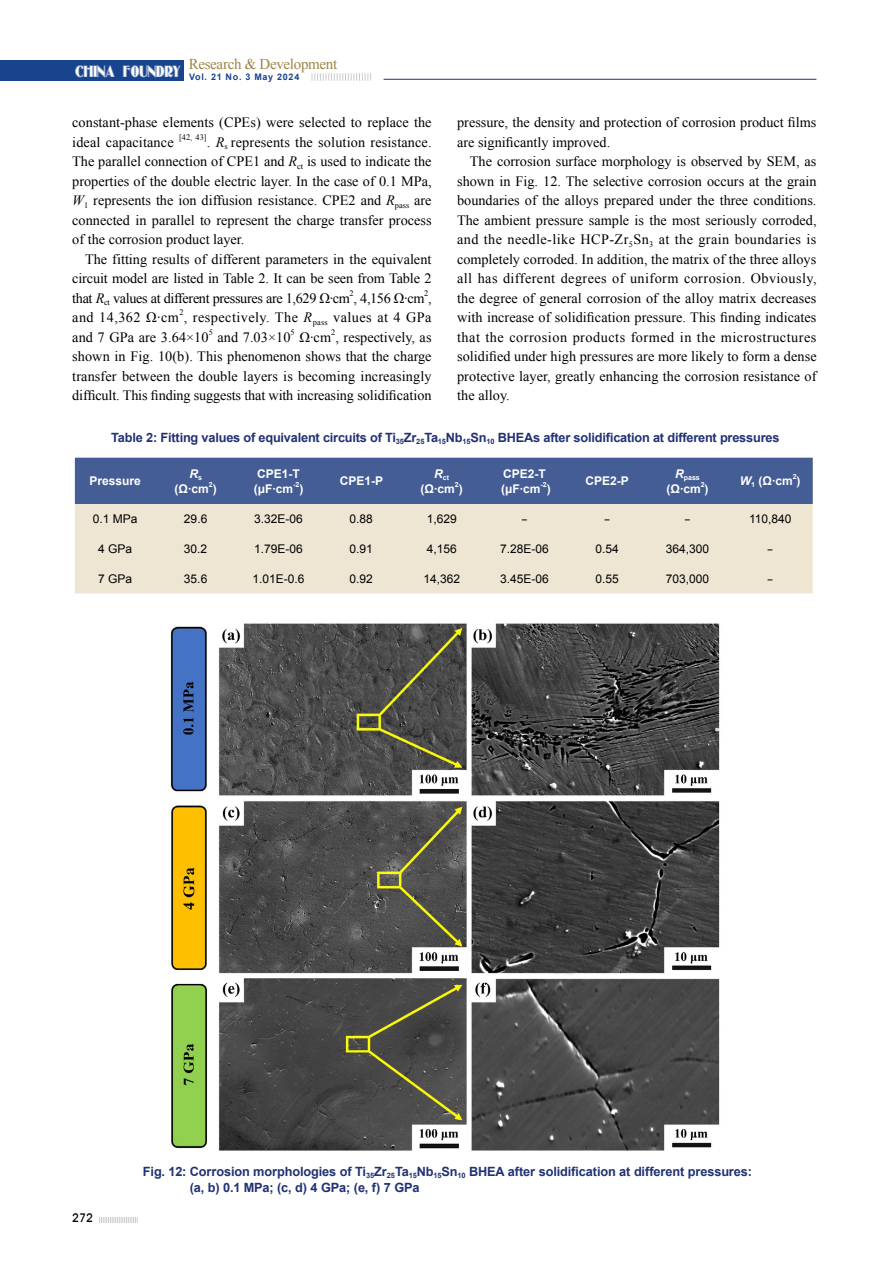
<style>
.page{position:relative;width:893px;height:1263px;background:#fff}
.page>*{position:absolute;margin:0;border:0;box-sizing:border-box;transform-origin:0 0}
.t1{font:15px "Times New Roman";letter-spacing:-.02em;color:#9d8447}
.t2{font:14.25px/19.5px "Times New Roman";color:#000;text-align:justify}
.t3{font:14.25px "Times New Roman";letter-spacing:.03em;color:#000}
.t4{font:700 12.75px/16.4px "Arial";letter-spacing:-.015em;color:#213174}
.t5{font:12px "Arial";color:#000}
.t6{font:700 12px/15px "Arial";color:#fff}
.t7{font:12px "Arial";color:#000;scale:1.5 1}
.t8{font:500 12px "Avant Garde IT Cby BT";color:#000}
.t9{font:700 9px "Arial";letter-spacing:.08em;color:#18448e}
.t10{font:8.25px "Times New Roman";color:#000}
.t11{font:700 7.05px "Arial";color:#fff}
.s1{font-style:italic}
</style>
<div class="page">
<svg style="left:99px;top:1217px;width:39px;height:6px"></svg>
<div style="left:0;top:60px;width:184px;height:21px;background:#18448e"></div>
<svg style="left:312px;top:73px;width:59px;height:8px"></svg>
<hr style="left:384px;top:79px;width:432px;height:1px;background:#213174">
<div style="left:75px;top:458px;width:738px;height:46px;background:#455d95"></div>
<div style="left:75px;top:504px;width:738px;height:89px;background:#eee6d3"></div>
<img style="left:170px;top:623px;width:550px;height:528px">
<p class="t1" style="left:189px;top:54px;width:150px">Research &amp; Development</p>
<p class="t9" style="left:75px;top:70px;width:226px"><sup>CHINA</sup> <sup>FOUNDRY</sup> Vol. 21 No. 3 May 2024</p>
<p class="t2" style="left:72px;top:112px;width:361px">constant-phase elements (CPEs) were selected to replace the ideal capacitance</p>
<p class="t10" style="left:179px;top:132px;width:29px">[42, 43]</p>
<p class="t2" style="left:72px;top:132px;width:361px;text-indent:135px">. <span class="s1">R</span><sub>s</sub> represents the solution resistance.<br>The parallel connection of CPE1 and <span class="s1">R</span><sub>ct</sub> is used to indicate the properties of the double electric layer. In the case of 0.1 MPa, <span class="s1">W</span><sub>1</sub> represents the ion diffusion resistance. CPE2 and <span class="s1">R</span><sub>pass</sub> are connected in parallel to represent the charge transfer process of the corrosion product layer.</p>
<p class="t2" style="left:72px;top:249px;width:361px;text-indent:13px">The fitting results of different parameters in the equivalent circuit model are listed in Table 2. It can be seen from Table 2 that <span class="s1">R</span><sub>ct</sub> values at different pressures are 1,629 Ω·cm , 4,156 Ω·cm ,</p>
<p class="t10" style="left:350px;top:288px;width:6px">2</p>
<p class="t10" style="left:424px;top:288px;width:6px">2</p>
<p class="t3" style="left:72px;top:308px;width:361px">and 14,362 Ω·cm , respectively. The <span class="s1">R</span><sub>pass</sub> values at 4 GPa</p>
<p class="t10" style="left:179px;top:307px;width:6px">2</p>
<p class="t2" style="left:72px;top:327px;width:138px">and 7 GPa are 3.64×10</p>
<p class="t10" style="left:209px;top:327px;width:6px">5</p>
<p class="t2" style="left:217px;top:327px;width:75px">and 7.03×10</p>
<p class="t10" style="left:291px;top:327px;width:6px">5</p>
<p class="t2" style="left:299px;top:327px;width:134px">Ω·cm , respectively, as</p>
<p class="t10" style="left:331px;top:327px;width:6px">2</p>
<p class="t2" style="left:72px;top:346px;width:361px">shown in Fig. 10(b). This phenomenon shows that the charge transfer between the double layers is becoming increasingly difficult. This finding suggests that with increasing solidification</p>
<p class="t2" style="left:457px;top:112px;width:361px">pressure, the density and protection of corrosion product films are significantly improved.</p>
<p class="t2" style="left:457px;top:151px;width:361px;text-indent:13px">The corrosion surface morphology is observed by SEM, as shown in Fig. 12. The selective corrosion occurs at the grain boundaries of the alloys prepared under the three conditions.<br>The ambient pressure sample is the most seriously corroded, and the needle-like HCP-Zr<sub>5</sub>Sn<sub>3</sub> at the grain boundaries is completely corroded. In addition, the matrix of the three alloys all has different degrees of uniform corrosion. Obviously, the degree of general corrosion of the alloy matrix decreases with increase of solidification pressure. This finding indicates that the corrosion products formed in the microstructures solidified under high pressures are more likely to form a dense protective layer, greatly enhancing the corrosion resistance of the alloy.</p>
<p class="t4" style="left:111px;top:430px;width:670px">Table 2: Fitting values of equivalent circuits of Ti<sub>35</sub>Zr<sub>25</sub>Ta<sub>15</sub>Nb<sub>15</sub>Sn<sub>10</sub> BHEAs after solidification at different pressures</p>
<p class="t6" style="left:89px;top:474px;width:53px">Pressure</p>
<p class="t6" style="left:175px;top:466px;width:44px;text-align:center"><span class="s1">R</span><sub>s </sub>(Ω·cm )</p>
<p class="t6" style="left:254px;top:466px;width:48px">CPE1-T (μF·cm</p>
<p class="t6" style="left:501px;top:466px;width:46px">CPE2-T (μF·cm</p>
<p class="t11" style="left:434px;top:473px;width:16px"><sup>R</sup>ct</p>
<p class="t6" style="left:421px;top:481px;width:44px">(Ω·cm )</p>
<p class="t6" style="left:586px;top:474px;width:45px">CPE2-P</p>
<p class="t11" style="left:675px;top:473px;width:26px"><sup>R</sup>pass</p>
<p class="t6" style="left:666px;top:481px;width:44px">(Ω·cm )</p>
<p class="t11" style="left:793px;top:472px;width:5px">2</p>
<p class="t6" style="left:340px;top:474px;width:45px">CPE1-P</p>
<p class="t11" style="left:701px;top:480px;width:5px">2</p>
<p class="t6" style="left:740px;top:474px;width:62px"><span class="s1">W</span><sub>1</sub> (Ω·cm )</p>
<p class="t11" style="left:209px;top:480px;width:5px">2</p>
<p class="t11" style="left:293px;top:480px;width:8px">-2</p>
<p class="t6" style="left:299px;top:481px;width:5px">)</p>
<p class="t11" style="left:455px;top:480px;width:5px">2</p>
<p class="t11" style="left:541px;top:480px;width:8px">-2</p>
<p class="t6" style="left:547px;top:481px;width:5px">)</p>
<p class="t5" style="left:93px;top:511px;width:46px">0.1 MPa</p>
<p class="t5" style="left:184px;top:511px;width:25px">29.6</p>
<p class="t5" style="left:254px;top:511px;width:50px">3.32E-06</p>
<p class="t5" style="left:350px;top:511px;width:25px">0.88</p>
<p class="t5" style="left:427px;top:511px;width:32px">1,629</p>
<p class="t7" style="left:521px;top:511px;width:5px">-</p>
<p class="t7" style="left:604px;top:511px;width:5px">-</p>
<p class="t7" style="left:684px;top:511px;width:5px">-</p>
<p class="t5" style="left:749px;top:511px;width:44px">110,840</p>
<p class="t5" style="left:98px;top:541px;width:36px">4 GPa</p>
<p class="t5" style="left:184px;top:541px;width:25px">30.2</p>
<p class="t5" style="left:254px;top:541px;width:50px">1.79E-06</p>
<p class="t5" style="left:350px;top:541px;width:25px">0.91</p>
<p class="t5" style="left:427px;top:541px;width:32px">4,156</p>
<p class="t5" style="left:500px;top:541px;width:50px">7.28E-06</p>
<p class="t5" style="left:595px;top:541px;width:25px">0.54</p>
<p class="t5" style="left:666px;top:541px;width:45px">364,300</p>
<p class="t7" style="left:767px;top:541px;width:5px">-</p>
<p class="t5" style="left:98px;top:571px;width:36px">7 GPa</p>
<p class="t5" style="left:184px;top:571px;width:25px">35.6</p>
<p class="t5" style="left:253px;top:571px;width:54px">1.01E-0.6</p>
<p class="t5" style="left:350px;top:571px;width:25px">0.92</p>
<p class="t5" style="left:423px;top:571px;width:38px">14,362</p>
<p class="t5" style="left:500px;top:571px;width:50px">3.45E-06</p>
<p class="t5" style="left:595px;top:571px;width:25px">0.55</p>
<p class="t5" style="left:666px;top:571px;width:45px">703,000</p>
<p class="t7" style="left:767px;top:571px;width:5px">-</p>
<p class="t8" style="left:72px;top:1211px;width:22px">272</p>
<p class="t4" style="left:190px;top:1164px;width:564px;text-indent:-47px">Fig. 12: Corrosion morphologies of Ti<sub>35</sub>Zr<sub>25</sub>Ta<sub>15</sub>Nb<sub>15</sub>Sn<sub>10</sub> BHEA after solidification at different pressures: (a, b) 0.1 MPa; (c, d) 4 GPa; (e, f) 7 GPa</p>
</div>
